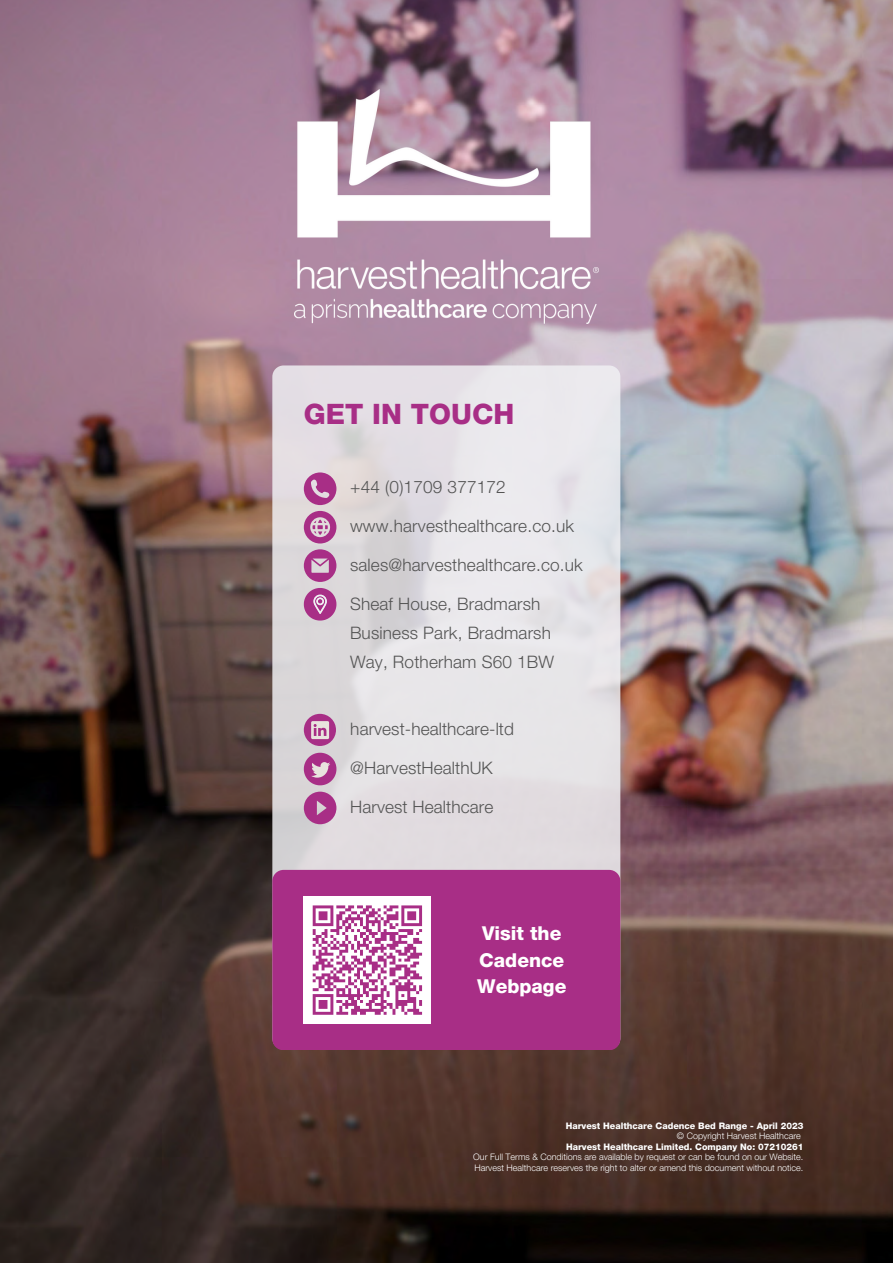
<style>
.page{position:relative;width:893px;height:1264px;background:#fff}
.page>*{position:absolute;margin:0;border:0;box-sizing:border-box;transform-origin:0 0}
.t1{font:800 28.2px "Helvetica Neue";color:#a82e86}
.t2{font:800 19.2px "Helvetica Neue";color:#fff}
.t3{font:300 17.25px/29.1px "Helvetica Neue";letter-spacing:.01em;color:#545454}
.t4{font:300 9px/10.5px "Helvetica Neue";color:#fff}
.t5{font:800 9px "Helvetica Neue";color:#fff}
</style>
<div class="page">
<img style="left:0;top:0;width:892px;height:1262px">
<img style="left:294px;top:89px;width:304px;height:234px">
<svg style="left:272px;top:365px;width:348px;height:684px;background:#e2dfe3"></svg>
<svg style="left:304px;top:549px;width:32px;height:33px"></svg>
<svg style="left:304px;top:511px;width:32px;height:32px"></svg>
<svg style="left:304px;top:472px;width:32px;height:33px"></svg>
<svg style="left:304px;top:588px;width:32px;height:32px"></svg>
<div style="left:304px;top:713px;width:32px;height:33px;background:#a82e86;border-radius:50%"></div>
<svg style="left:311px;top:721px;width:18px;height:18px"></svg>
<svg style="left:304px;top:752px;width:32px;height:33px"></svg>
<svg style="left:304px;top:791px;width:32px;height:33px"></svg>
<div style="left:272px;top:869px;width:348px;height:180px;background:#a82e86;border-radius:11px"></div>
<div style="left:304px;top:896px;width:127px;height:127px;background:#fff"></div>
<svg style="left:312px;top:905px;width:111px;height:110px"></svg>
<p class="t1" style="left:304px;top:397px;width:212px">GET IN TOUCH</p>
<p class="t3" style="left:350px;top:472px;width:157px">+44 (0)1709 377172</p>
<p class="t3" style="left:350px;top:511px;width:226px">www.harvesthealthcare.co.uk</p>
<p class="t3" style="left:350px;top:550px;width:234px">sales@harvesthealthcare.co.uk</p>
<p class="t3" style="left:350px;top:588px;width:206px">Sheaf House, Bradmarsh<br>Business Park, Bradmarsh<br>Way, Rotherham S60 1BW</p>
<p class="t3" style="left:350px;top:714px;width:165px">harvest-healthcare-ltd</p>
<p class="t3" style="left:350px;top:752px;width:144px">@HarvestHealthUK</p>
<p class="t3" style="left:350px;top:792px;width:144px">Harvest Healthcare</p>
<p class="t2" style="left:482px;top:922px;width:81px">Visit the</p>
<p class="t2" style="left:479px;top:948px;width:86px">Cadence</p>
<p class="t2" style="left:477px;top:975px;width:91px">Webpage</p>
<p class="t5" style="left:565px;top:1120px;width:239px">Harvest Healthcare Cadence Bed Range - April 2023</p>
<p class="t4" style="left:677px;top:1130px;width:125px">© Copyright Harvest Healthcare</p>
<p class="t5" style="left:566px;top:1141px;width:239px">Harvest Healthcare Limited. Company No: 07210261</p>
<p class="t4" style="left:473px;top:1151px;width:331px">Our Full Terms &amp; Conditions are available by request or can be found on our Website.<br>Harvest Healthcare reserves the right to alter or amend this document without notice.</p>
</div>
